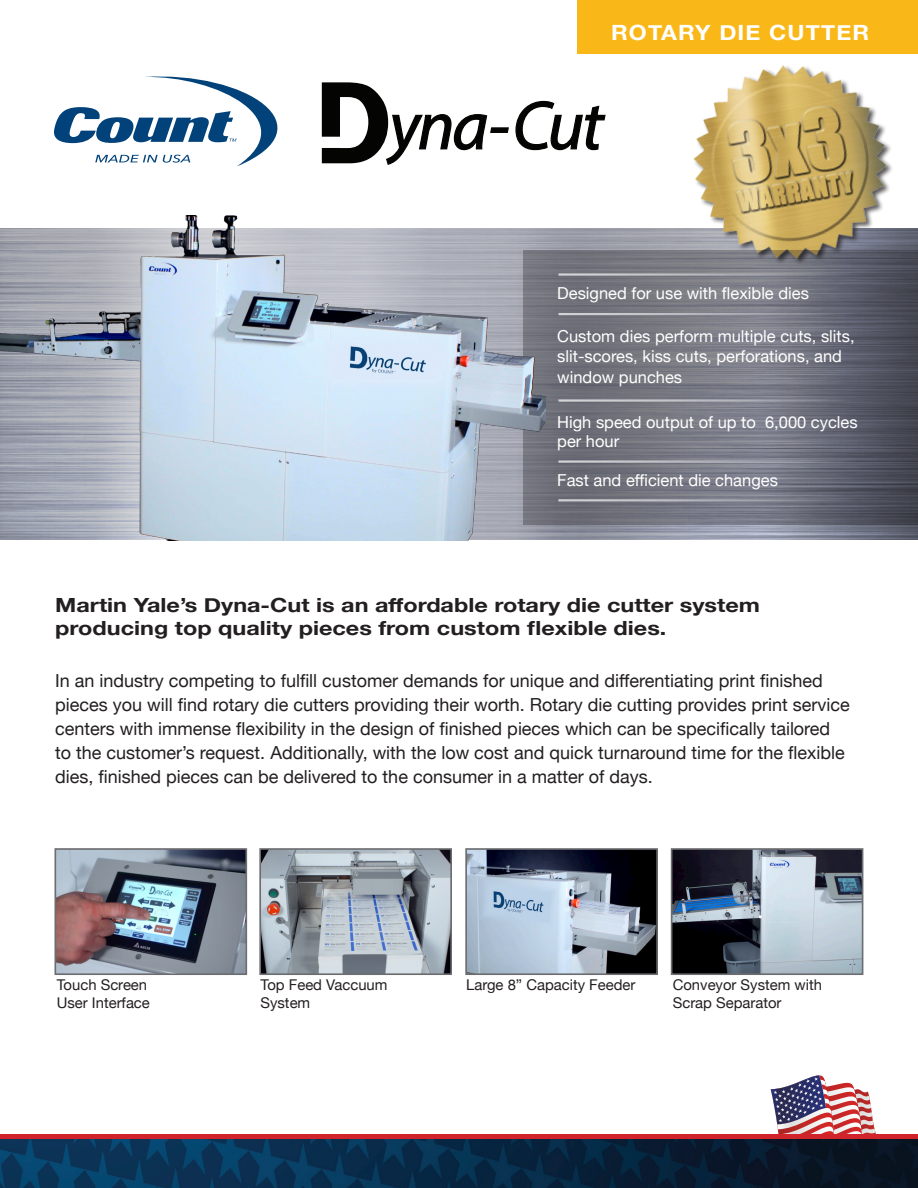
<style>
.page{position:relative;width:918px;height:1188px;background:#fff}
.page>*{position:absolute;margin:0;border:0;box-sizing:border-box;transform-origin:0 0}
.t1{font:700 21px "Helvetica Neue";letter-spacing:.05em;color:#fff;scale:1.1 1}
.t2{font:700 19.5px/23.4px "Helvetica Neue";color:#231f20;scale:1.2 1}
.t3{font:18px/24px "Helvetica Neue";color:#231f20}
.t4{font:16.5px/19.5px "Helvetica Neue";color:#fff}
.t5{font:14.85px/17.9px "Helvetica Neue";color:#231f20}
</style>
<div class="page">
<div style="left:577px;top:0;width:341px;height:54px;background:#fab718"></div>
<svg style="left:771px;top:1075px;width:105px;height:59px"></svg>
<div style="left:0;top:1134px;width:918px;height:48px;background:#d1232a"></div>
<img style="left:0;top:1139px;width:918px;height:49px">
<img style="left:546px;top:229px;width:372px;height:311px">
<img style="left:677px;top:65px;width:229px;height:186px">
<svg style="left:54px;top:76px;width:552px;height:90px"></svg>
<img style="left:58px;top:851px;width:186px;height:121px">
<div style="left:55px;top:848px;width:192px;height:127px;border:2px solid #6c6d70"></div>
<img style="left:262px;top:851px;width:187px;height:121px">
<div style="left:259px;top:848px;width:193px;height:127px;border:2px solid #6c6d70"></div>
<img style="left:468px;top:851px;width:187px;height:121px">
<div style="left:465px;top:848px;width:193px;height:127px;border:2px solid #6c6d70"></div>
<img style="left:674px;top:851px;width:186px;height:121px">
<div style="left:671px;top:848px;width:192px;height:127px;border:2px solid #6c6d70"></div>
<svg style="left:546px;top:251px;width:372px;height:274px;background:#6c6e79"></svg>
<hr style="left:558px;top:273px;width:299px;height:3px;background:#fff">
<hr style="left:558px;top:313px;width:299px;height:2px;background:#fff">
<hr style="left:558px;top:399px;width:299px;height:3px;background:#fff">
<hr style="left:558px;top:460px;width:299px;height:3px;background:#fff">
<img style="left:0;top:216px;width:546px;height:324px">
<hr style="left:558px;top:499px;width:298px;height:2px;background:#fff">
<p class="t1" style="left:611px;top:16px;width:236px">ROTARY DIE CUTTER</p>
<p class="t4" style="left:557px;top:284px;width:253px">Designed for use with flexible dies</p>
<p class="t4" style="left:557px;top:327px;width:299px">Custom dies perform multiple cuts, slits, slit-scores, kiss cuts, perforations, and</p>
<p class="t4" style="left:557px;top:368px;width:126px">window punches</p>
<p class="t4" style="left:557px;top:413px;width:302px">High speed output of up to 6,000 cycles per hour</p>
<p class="t4" style="left:557px;top:471px;width:222px">Fast and efficient die changes</p>
<p class="t2" style="left:55px;top:593px;width:589px">Martin Yale’s Dyna-Cut is an affordable rotary die cutter system producing top quality pieces from custom flexible dies.</p>
<p class="t3" style="left:55px;top:670px;width:796px">In an industry competing to fulfill customer demands for unique and differentiating print finished pieces you will find rotary die cutters providing their worth. Rotary die cutting provides print service centers with immense flexibility in the design of finished pieces which can be specifically tailored to the customer’s request. Additionally, with the low cost and quick turnaround time for the flexible dies, finished pieces can be delivered to the consumer in a matter of days.</p>
<p class="t5" style="left:57px;top:977px;width:95px">Touch Screen<br>User Interface</p>
<p class="t5" style="left:261px;top:977px;width:129px">Top Feed Vaccuum<br>System</p>
<p class="t5" style="left:466px;top:977px;width:171px">Large 8” Capacity Feeder</p>
<p class="t5" style="left:673px;top:977px;width:151px">Conveyor System with<br>Scrap Separator</p>
</div>
